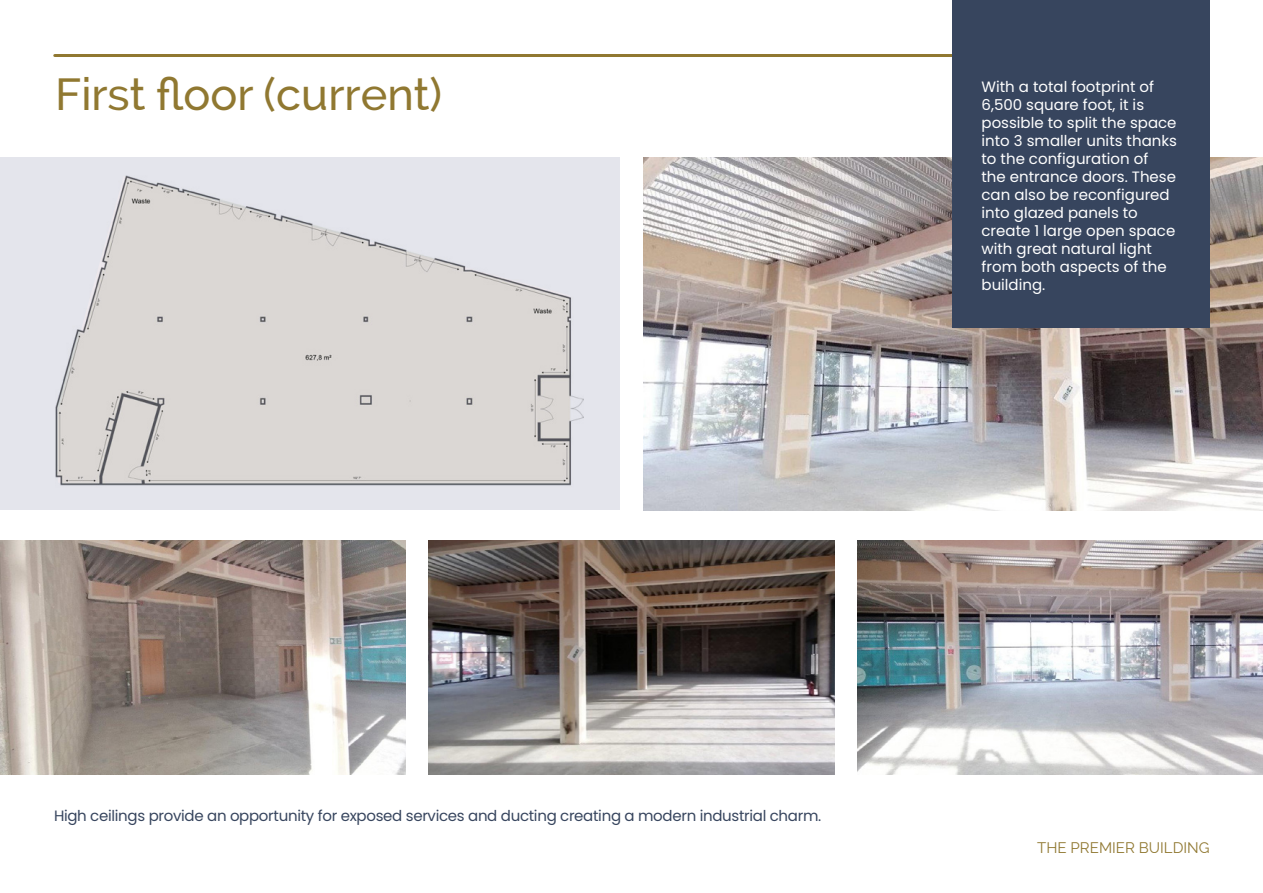
<style>
.page{position:relative;width:1263px;height:893px;background:#fff}
.page>*{position:absolute;margin:0;border:0;box-sizing:border-box;transform-origin:0 0}
.t1{font:500 45px "Raleway";color:#907831}
.t2{font:15px/18px "Poppins";color:#fff}
.t3{font:15px "Poppins";letter-spacing:-.02em;color:#37455e}
.t4{font:15px "Raleway";color:#907831}
</style>
<div class="page">
<img style="left:643px;top:157px;width:620px;height:353px">
<div style="left:0;top:157px;width:620px;height:353px;background:#e4e5ec"></div>
<img style="left:0;top:540px;width:406px;height:235px">
<img style="left:429px;top:540px;width:405px;height:234px">
<hr style="left:55px;top:54px;width:1153px;height:3px;background:#907831">
<div style="left:952px;top:0;width:258px;height:327px;background:#37455e"></div>
<img style="left:857px;top:540px;width:406px;height:234px">
<img style="left:55px;top:176px;width:528px;height:310px">
<p class="t1" style="left:55px;top:68px;width:388px">First floor (current)</p>
<p class="t2" style="left:981px;top:78px;width:197px">With a total footprint of<br>6,500 square foot, it is possible to split the space into 3 smaller units thanks to the configuration of<br>the entrance doors. These can also be reconfigured into glazed panels to create 1 large open space with great natural light from both aspects of the building.</p>
<p class="t3" style="left:54px;top:807px;width:769px">High ceilings provide an opportunity for exposed services and ducting creating a modern industrial charm.</p>
<p class="t4" style="left:1037px;top:839px;width:174px">THE PREMIER BUILDING</p>
</div>
